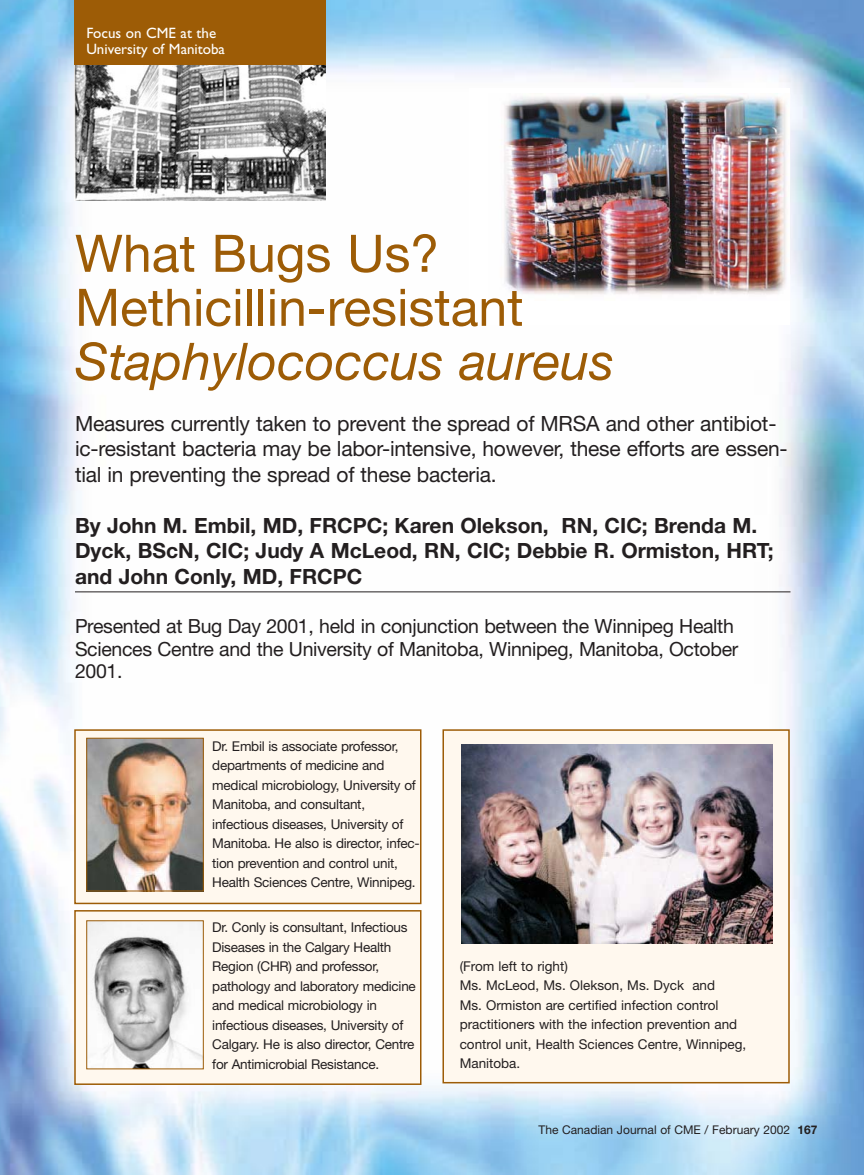
<style>
.page{position:relative;width:864px;height:1175px;background:#fff}
.page>*{position:absolute;margin:0;border:0;box-sizing:border-box;transform-origin:0 0}
.t1{font:51.75px/54px "Helvetica Neue";color:#9d5c06}
.t2{font:italic 51.75px "Helvetica Neue";color:#9d5c06}
.t3{font:21px/25.5px "Helvetica Neue";letter-spacing:-.01em;color:#231f20}
.t4{font:700 21px/25.5px "Helvetica Neue";color:#231f20}
.t5{font:19.5px/22.5px "Helvetica Neue";letter-spacing:-.015em;color:#231f20}
.t6{font:15px/16.5px "Gill Sans";color:#fff}
.t7{font:13.5px/19.5px "Helvetica Neue";letter-spacing:-.015em;color:#231f20}
.t8{font:12px "Helvetica Neue";color:#231f20}
.s1{font-weight:700}
</style>
<div class="page">
<img style="left:0;top:0;width:864px;height:1174px">
<div style="left:469px;top:88px;width:321px;height:236px;background:#fff"></div>
<img style="left:504px;top:93px;width:283px;height:202px">
<hr style="left:75px;top:591px;width:715px;height:1px;background:#231f20">
<div style="left:443px;top:730px;width:346px;height:352px;background:#fff8ee"></div>
<div style="left:442px;top:729px;width:348px;height:354px;border:2px solid #9d5c06"></div>
<div style="left:75px;top:730px;width:346px;height:173px;background:#fff8ee"></div>
<div style="left:74px;top:729px;width:348px;height:175px;border:2px solid #9d5c06"></div>
<img style="left:88px;top:740px;width:114px;height:149px">
<div style="left:86px;top:738px;width:118px;height:153px;border:1px solid #9d5c06"></div>
<div style="left:75px;top:910px;width:346px;height:174px;background:#fff8ee"></div>
<div style="left:74px;top:910px;width:348px;height:175px;border:2px solid #9d5c06"></div>
<img style="left:88px;top:922px;width:114px;height:145px">
<div style="left:86px;top:920px;width:118px;height:149px;border:1px solid #9d5c06"></div>
<img style="left:74px;top:65px;width:252px;height:135px">
<div style="left:74px;top:0;width:252px;height:65px;background:#9d5c06"></div>
<img style="left:462px;top:744px;width:310px;height:199px">
<p class="t6" style="left:86px;top:26px;width:140px">Focus on CME at the<br>University of Manitoba</p>
<h1 class="t1" style="left:75px;top:231px;width:450px">What Bugs Us?<br>Methicillin-resistant</h1>
<h1 class="t2" style="left:75px;top:343px;width:541px">Staphylococcus aureus</h1>
<h2 class="t3" style="left:75px;top:413px;width:714px">Measures currently taken to prevent the spread of MRSA and other antibiot&shy;ic-resistant bacteria may be labor-intensive, however, these efforts are essen&shy;tial in preventing the spread of these bacteria.</h2>
<h2 class="t4" style="left:75px;top:514px;width:700px">By John M. Embil, MD, FRCPC; Karen Olekson, RN, CIC; Brenda M.<br>Dyck, BScN, CIC; Judy A McLeod, RN, CIC; Debbie R. Ormiston, HRT; and John Conly, MD, FRCPC</h2>
<h3 class="t5" style="left:75px;top:617px;width:665px">Presented at Bug Day 2001, held in conjunction between the Winnipeg Health<br>Sciences Centre and the University of Manitoba, Winnipeg, Manitoba, October<br>2001.</h3>
<p class="t7" style="left:212px;top:737px;width:209px">Dr. Embil is associate professor, departments of medicine and medical microbiology, University of Manitoba, and consultant, infectious diseases, University of Manitoba. He also is director, infec&shy;tion prevention and control unit, Health Sciences Centre, Winnipeg.</p>
<p class="t7" style="left:212px;top:919px;width:205px">Dr. Conly is consultant, Infectious Diseases in the Calgary Health Region (CHR) and professor, pathology and laboratory medicine and medical microbiology in infectious diseases, University of Calgary. He is also director, Centre for Antimicrobial Resistance.</p>
<p class="t7" style="left:460px;top:957px;width:288px">(From left to right)<br>Ms. McLeod, Ms. Olekson, Ms. Dyck and<br>Ms. Ormiston are certified infection control practitioners with the infection prevention and control unit, Health Sciences Centre, Winnipeg, Manitoba.</p>
<p class="t8" style="left:539px;top:1125px;width:280px">The Canadian Journal of CME / February 2002 <span class="s1">167</span></p>
</div>
